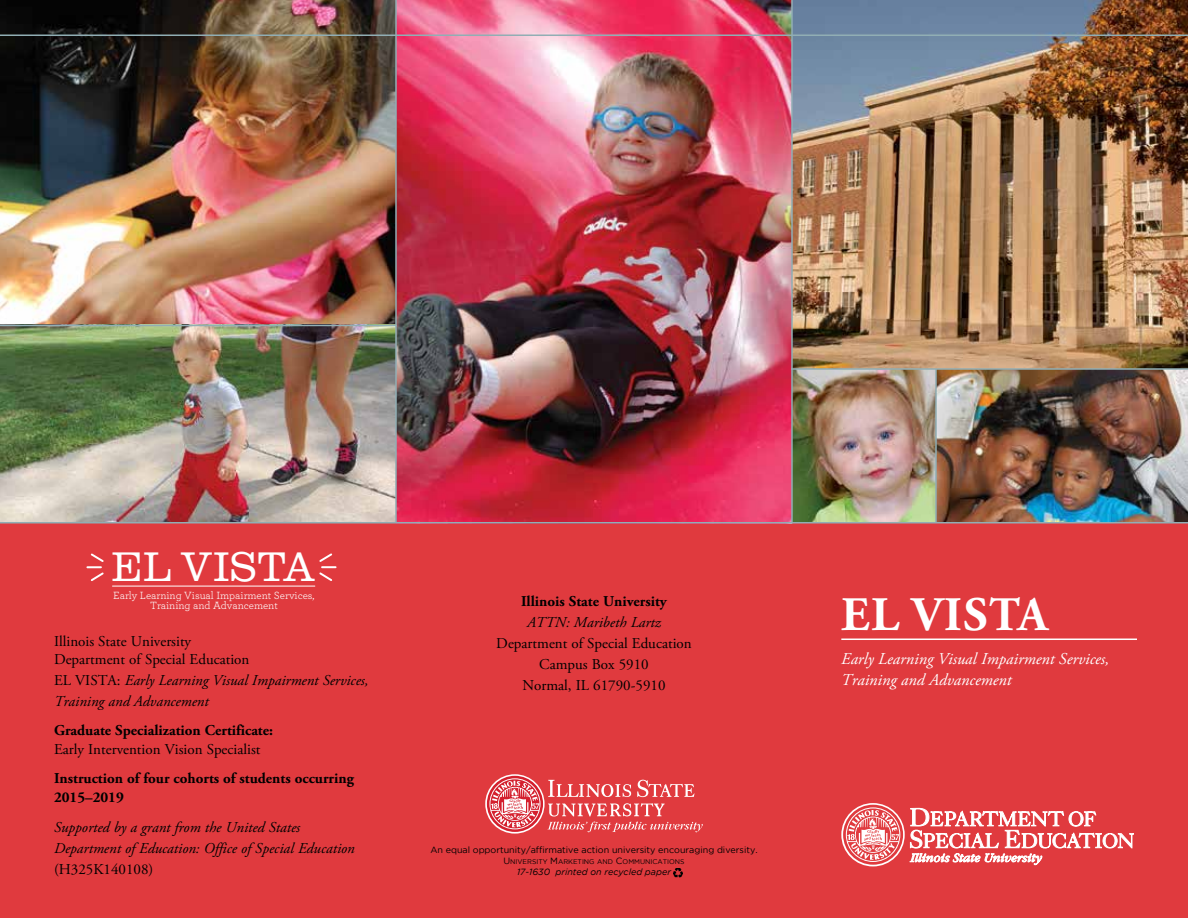
<style>
.page{position:relative;width:1188px;height:918px;background:#fff}
.page>*{position:absolute;margin:0;border:0;box-sizing:border-box;transform-origin:0 0}
.t1{font:700 48px "Adobe Garamond Pro";letter-spacing:.03em;color:#fff}
.t2{font:300 42.6px "Clarendon BT";color:#fff}
.t3{font:italic 16.5px/21px "Adobe Garamond Pro";color:#fff}
.t4{font:italic 15px/21px "Adobe Garamond Pro";color:#000}
.t5{font:15px/21px "Adobe Garamond Pro";color:#000;text-align:center}
.t6{font:700 15px/19.5px "Adobe Garamond Pro";color:#000}
.t7{font:10.95px/10.9px "Archer";color:#fff;text-align:center}
.t8{font:9px "Gotham";color:#000}
.t9{font:italic 9px "Gotham";color:#000}
.t10{font:6.75px "Gotham";color:#000}
.s1{font-style:normal}
.s2{font-size:9px}
</style>
<div class="page">
<img style="left:397px;top:0;width:791px;height:522px">
<div style="left:0;top:522px;width:1188px;height:396px;background:#e03a3e"></div>
<img style="left:0;top:0;width:395px;height:325px">
<hr style="left:0;top:522px;width:1188px;height:2px;background:#91aeb4">
<svg style="left:485px;top:774px;width:60px;height:60px"></svg>
<svg style="left:487px;top:776px;width:216px;height:56px"></svg>
<svg style="left:86px;top:553px;width:251px;height:28px"></svg>
<hr style="left:112px;top:586px;width:203px;height:1px;background:#fff">
<hr style="left:0;top:34px;width:1188px;height:2px;background:#91aeb4">
<svg style="left:841px;top:803px;width:64px;height:63px"></svg>
<svg style="left:843px;top:805px;width:60px;height:60px"></svg>
<svg style="left:910px;top:808px;width:224px;height:57px"></svg>
<hr style="left:791px;top:0;width:2px;height:524px;background:#91aeb4">
<hr style="left:791px;top:368px;width:397px;height:2px;background:#91aeb4">
<hr style="left:935px;top:369px;width:2px;height:154px;background:#91aeb4">
<svg style="left:673px;top:869px;width:9px;height:9px"></svg>
<hr style="left:841px;top:639px;width:296px;height:1px;background:#fff">
<img style="left:0;top:326px;width:395px;height:196px">
<hr style="left:0;top:325px;width:397px;height:1px;background:#91aeb4">
<hr style="left:395px;top:0;width:2px;height:523px;background:#91aeb4">
<h2 class="t2" style="left:111px;top:541px;width:204px">EL VISTA</h2>
<p class="t7" style="left:113px;top:589px;width:203px">Early Learning Visual Impairment Services,<br>Training and Advancement</p>
<p class="t5" style="left:54px;top:633px;width:197px;line-height:18px;text-align:left">Illinois State University<br>Department of Special Education</p>
<p class="t4" style="left:54px;top:670px;width:316px"><span class="s1">EL VISTA:</span> Early Learning Visual Impairment Services,<br>Training and Advancement</p>
<p class="t6" style="left:54px;top:721px;width:221px">Graduate Specialization Certificate:</p>
<p class="t5" style="left:54px;top:740px;width:208px">Early Intervention Vision Specialist</p>
<p class="t6" style="left:54px;top:769px;width:301px">Instruction of four cohorts of students occurring<br>2015–2019</p>
<p class="t4" style="left:54px;top:817px;width:302px">Supported by a grant from the United States<br>Department of Education: Office of Special Education</p>
<p class="t5" style="left:54px;top:860px;width:101px">(H325K140108)</p>
<p class="t6" style="left:521px;top:591px;width:147px">Illinois State University</p>
<p class="t4" style="left:527px;top:612px;width:135px">ATTN: Maribeth Lartz</p>
<p class="t5" style="left:496px;top:633px;width:197px">Department of Special Education<br>Campus Box 5910<br>Normal, IL 61790-5910</p>
<p class="t8" style="left:430px;top:845px;width:329px">An equal opportunity/affirmative action university encouraging diversity.</p>
<p class="t10" style="left:503px;top:858px;width:132px"><span class="s2">U</span>NIVERSITY <span class="s2">M</span>ARKETING AND <span class="s2">C</span>OMMU</p>
<p class="t10" style="left:645px;top:858px;width:41px">NICATIONS</p>
<p class="t9" style="left:517px;top:867px;width:155px">17-1630 printed on recycled paper</p>
<h1 class="t1" style="left:841px;top:586px;width:208px">EL VISTA</h1>
<p class="t3" style="left:841px;top:649px;width:270px">Early Learning Visual Impairment Services,<br>Training and Advancement</p>
</div>
